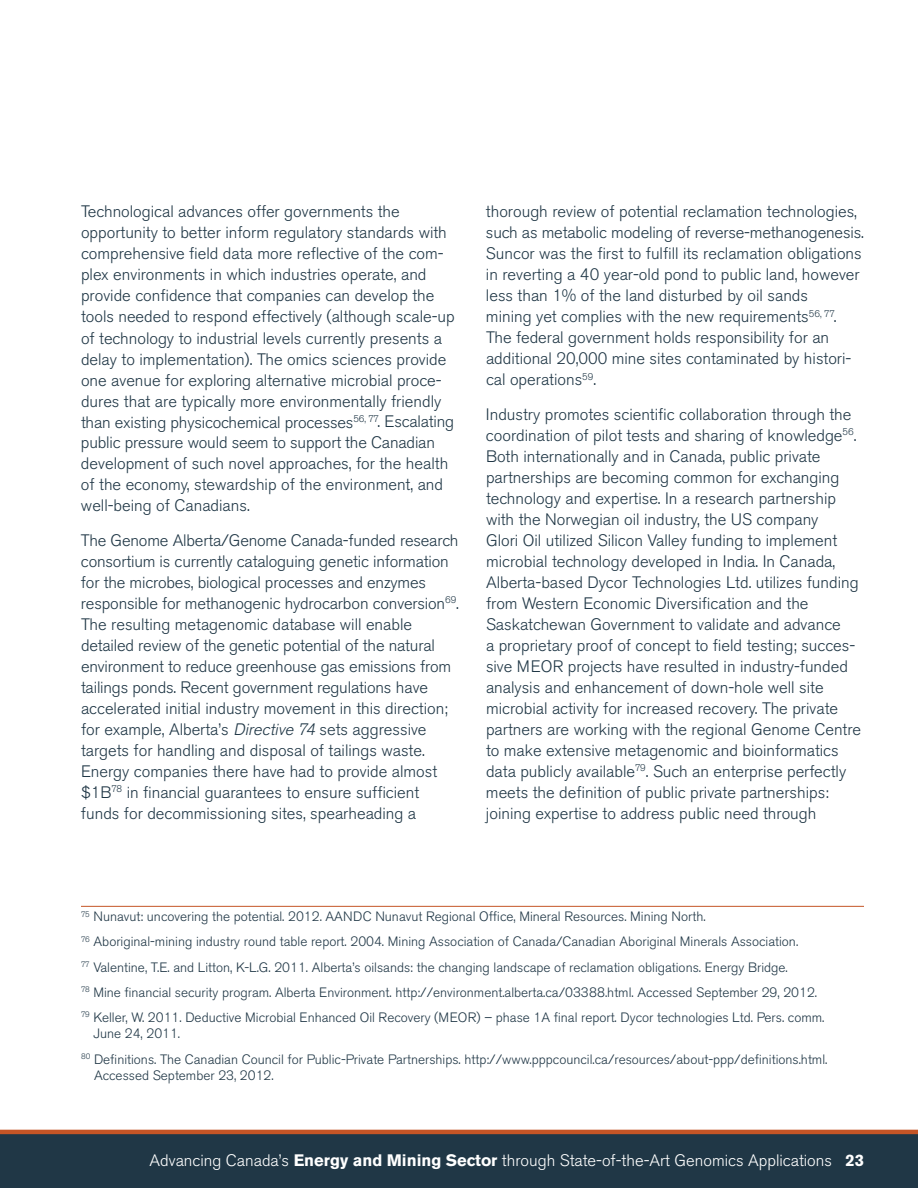
<style>
.page{position:relative;width:918px;height:1188px;background:#fff}
.page>*{position:absolute;margin:0;border:0;box-sizing:border-box;transform-origin:0 0}
.t1{font:300 16.5px/21px "Akzidenz Grotesk BE";color:#203746}
.t2{font:300 16.5px "Akzidenz Grotesk BE";color:#fff}
.t3{font:300 13.5px/25.2px "Akzidenz Grotesk BE";color:#203746}
.s1{font-style:italic}
.s2{font-weight:700}
</style>
<div class="page">
<div style="left:0;top:1134px;width:918px;height:54px;background:#203746"></div>
<hr style="left:0;top:1130px;width:918px;height:4px;background:#c55526">
<hr style="left:81px;top:906px;width:783px;height:1px;background:#c55526">
<p class="t1" style="left:81px;top:202px;width:375px">Technological advances offer governments the opportunity to better inform regulatory standards with comprehensive field data more reflective of the com&shy;plex environments in which industries operate, and provide confidence that companies can develop the tools needed to respond effectively (although scale-up of technology to industrial levels currently presents a delay to implementation). The omics sciences provide one avenue for exploring alternative microbial proce&shy;dures that are typically more environmentally friendly than existing physicochemical processes<sup>56,</sup> <sup>77</sup>. Escalating public pressure would seem to support the Canadian development of such novel approaches, for the health of the economy, stewardship of the environment, and well-being of Canadians.</p>
<p class="t1" style="left:81px;top:530px;width:380px">The Genome Alberta/Genome Canada-funded research consortium is currently cataloguing genetic information for the microbes, biological processes and enzymes responsible for methanogenic hydrocarbon conversion<sup>69</sup>.<br>The resulting metagenomic database will enable detailed review of the genetic potential of the natural environment to reduce greenhouse gas emissions from tailings ponds. Recent government regulations have accelerated initial industry movement in this direction; for example, Alberta’s <span class="s1">Directive 74</span> sets aggressive targets for handling and disposal of tailings waste.<br>Energy companies there have had to provide almost $1B<sup>78</sup> in financial guarantees to ensure sufficient funds for decommissioning sites, spearheading a</p>
<p class="t1" style="left:486px;top:202px;width:379px">thorough review of potential reclamation technologies, such as metabolic modeling of reverse-methanogenesis.<br>Suncor was the first to fulfill its reclamation obligations in reverting a 40 year-old pond to public land, however less than 1% of the land disturbed by oil sands<br>mining yet complies with the new requirements<sup>56,</sup> <sup>77</sup>.<br>The federal government holds responsibility for an additional 20,000 mine sites contaminated by histori&shy;cal operations<sup>59</sup>.</p>
<p class="t1" style="left:486px;top:404px;width:377px">Industry promotes scientific collaboration through the coordination of pilot tests and sharing of knowledge<sup>56</sup>.<br>Both internationally and in Canada, public private partnerships are becoming common for exchanging technology and expertise. In a research partnership with the Norwegian oil industry, the US company<br>Glori Oil utilized Silicon Valley funding to implement microbial technology developed in India. In Canada, Alberta-based Dycor Technologies Ltd. utilizes funding from Western Economic Diversification and the Saskatchewan Government to validate and advance<br>a proprietary proof of concept to field testing; succes&shy;sive MEOR projects have resulted in industry-funded analysis and enhancement of down-hole well site microbial activity for increased recovery. The private partners are working with the regional Genome Centre to make extensive metagenomic and bioinformatics data publicly available<sup>79</sup>. Such an enterprise perfectly meets the definition of public private partnerships: joining expertise to address public need through</p>
<p class="t3" style="left:81px;top:904px;width:745px"><sup>75</sup> Nunavut: uncovering the potential. 2012. AANDC Nunavut Regional Office, Mineral Resources. Mining North.<br><sup>76</sup> Aboriginal-mining industry round table report. 2004. Mining Association of Canada/Canadian Aboriginal Minerals Association.<br><sup>77</sup> Valentine, T.E. and Litton, K-L.G. 2011. Alberta’s oilsands: the changing landscape of reclamation obligations. Energy Bridge.<br><sup>78</sup> Mine financial security program. Alberta Environment. http://environment.alberta.ca/03388.html. Accessed September 29, 2012.<br><sup>79</sup> Keller, W. 2011. Deductive Microbial Enhanced Oil Recovery (MEOR) – phase 1A final report. Dycor technologies Ltd. Pers. comm.</p>
<p class="t3" style="left:81px;top:1021px;width:748px;text-indent:12px">June 24, 2011.<br><sup>80</sup> Definitions. The Canadian Council for Public-Private Partnerships. http://www.pppcouncil.ca/resources/about-ppp/definitions.html.</p>
<p class="t3" style="left:94px;top:1063px;width:181px">Accessed September 23, 2012.</p>
<p class="t2" style="left:150px;top:1151px;width:716px">Advancing Canada’s <span class="s2">Energy and Mining Sector</span> through State-of-the-Art Genomics Applications <span class="s2">23</span></p>
</div>
